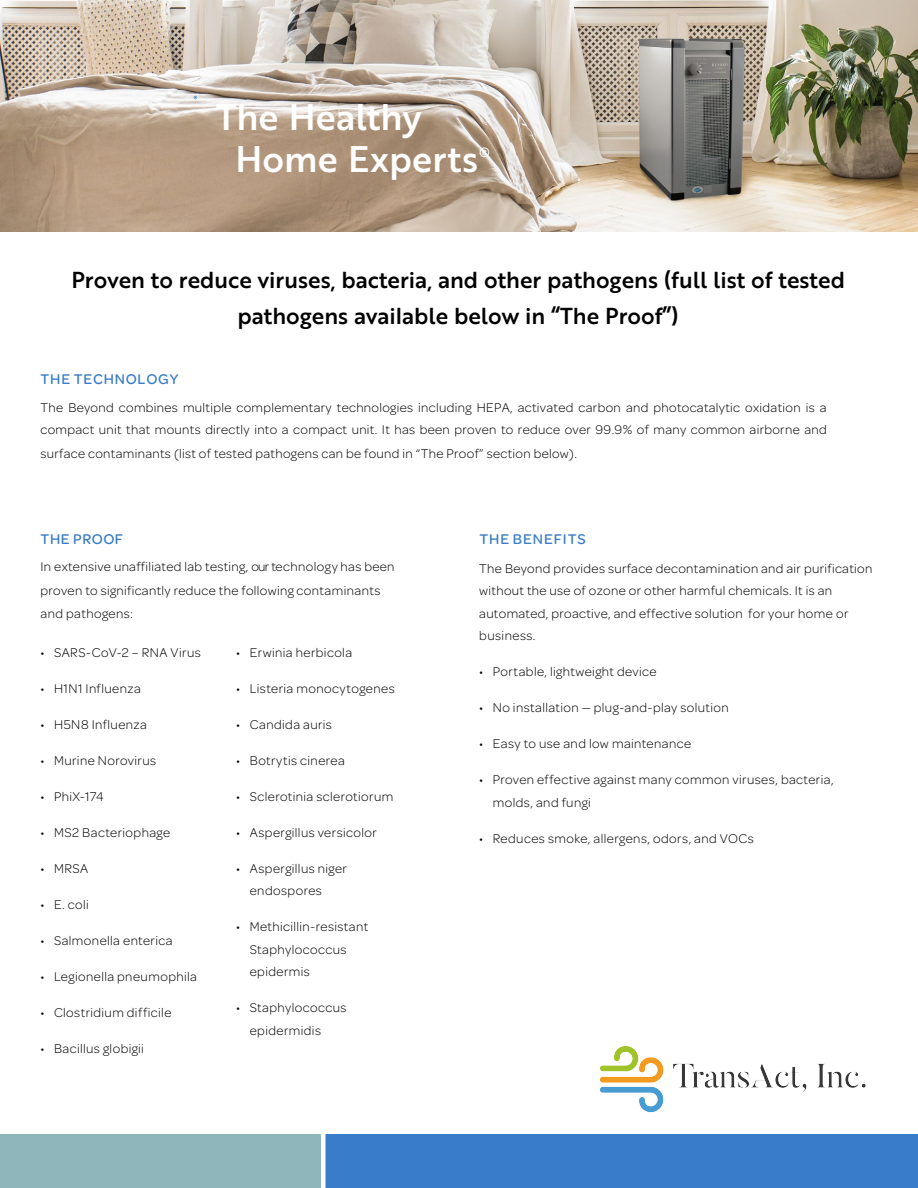
<style>
.page{position:relative;width:918px;height:1188px;background:#fff}
.page>*{position:absolute;margin:0;border:0;box-sizing:border-box;transform-origin:0 0}
.t1{font:36px/42px "Brother 1816 Medium";letter-spacing:.005em;color:#fff}
.t2{font:22.5px/36px "Brother 1816 Medium";color:#000;text-align:center}
.t3{font:500 15px "Omnes";letter-spacing:.05em;color:#397cc9}
.t4{font:300 13.5px/22.5px "Omnes";letter-spacing:.025em;color:#000}
.t5{font:13.05px "Brother 1816 Medium";color:#fff}
</style>
<div class="page">
<img style="left:0;top:1px;width:917px;height:231px">
<div style="left:0;top:1134px;width:918px;height:54px;background:#397cc9"></div>
<div style="left:0;top:1134px;width:324px;height:54px;background:#8fb6bb"></div>
<div style="left:321px;top:1132px;width:5px;height:56px;background:#fff"></div>
<img style="left:600px;top:1046px;width:266px;height:67px">
<h1 class="t1" style="left:235px;top:94px;width:244px;text-indent:-19px">The Healthy<br>Home Experts</h1>
<p class="t5" style="left:479px;top:142px;width:12px">®</p>
<h2 class="t2" style="left:71px;top:261px;width:775px">Proven to reduce viruses, bacteria, and other pathogens (full list of tested pathogens available below in “The Proof”)</h2>
<p class="t3" style="left:41px;top:369px;width:139px">THE TECHNOLOGY</p>
<p class="t4" style="left:40px;top:395px;width:788px">The Beyond combines multiple complementary technologies including HEPA, activated carbon and photocatalytic oxidation is a compact unit that mounts directly into a compact unit. It has been proven to reduce over 99.9% of many common airborne and</p>
<p class="t4" style="left:40px;top:442px;width:538px">surface contaminants (list of tested pathogens can be found in “The Proof” section below).</p>
<p class="t3" style="left:41px;top:528px;width:84px">THE PROOF</p>
<p class="t4" style="left:41px;top:554px;width:356px;line-height:24.2px">In extensive unaffiliated lab testing, our technology has been proven to significantly reduce the following contaminants</p>
<p class="t4" style="left:41px;top:601px;width:94px">and pathogens:</p>
<p class="t4" style="left:40px;top:640px;width:162px">• SARS-CoV-2 – RNA Virus</p>
<p class="t4" style="left:40px;top:676px;width:102px">• H1N1 Influenza</p>
<p class="t4" style="left:40px;top:712px;width:108px">• H5N8 Influenza</p>
<p class="t4" style="left:40px;top:748px;width:117px">• Murine Norovirus</p>
<p class="t4" style="left:40px;top:784px;width:65px">• PhiX-174</p>
<p class="t4" style="left:40px;top:820px;width:131px">• MS2 Bacteriophage</p>
<p class="t4" style="left:40px;top:856px;width:49px">• MRSA</p>
<p class="t4" style="left:40px;top:892px;width:50px">• E. coli</p>
<p class="t4" style="left:40px;top:928px;width:134px">• Salmonella enterica</p>
<p class="t4" style="left:40px;top:964px;width:158px">• Legionella pneumophila</p>
<p class="t4" style="left:40px;top:1000px;width:132px">• Clostridium difficile</p>
<p class="t4" style="left:40px;top:1036px;width:105px">• Bacillus globigii</p>
<p class="t4" style="left:236px;top:640px;width:117px">• Erwinia herbicola</p>
<p class="t4" style="left:236px;top:676px;width:160px">• Listeria monocytogenes</p>
<p class="t4" style="left:236px;top:712px;width:97px">• Candida auris</p>
<p class="t4" style="left:236px;top:748px;width:110px">• Botrytis cinerea</p>
<p class="t4" style="left:236px;top:784px;width:159px">• Sclerotinia sclerotiorum</p>
<p class="t4" style="left:236px;top:820px;width:142px">• Aspergillus versicolor</p>
<p class="t4" style="left:250px;top:856px;width:99px;text-indent:-14px">• Aspergillus niger endospores</p>
<p class="t4" style="left:250px;top:915px;width:120px;text-indent:-13px">• Methicillin-resistant<br>Staphylococcus epidermis</p>
<p class="t4" style="left:250px;top:996px;width:98px;text-indent:-14px">• Staphylococcus epidermidis</p>
<p class="t3" style="left:479px;top:528px;width:108px">THE BENEFITS</p>
<p class="t4" style="left:479px;top:556px;width:395px">The Beyond provides surface decontamination and air purification without the use of ozone or other harmful chemicals. It is an automated, proactive, and effective solution for your home or business.</p>
<p class="t4" style="left:479px;top:660px;width:179px">• Portable, lightweight device</p>
<p class="t4" style="left:479px;top:696px;width:251px">• No installation — plug-and-play solution</p>
<p class="t4" style="left:479px;top:732px;width:213px">• Easy to use and low maintenance</p>
<p class="t4" style="left:493px;top:768px;width:342px;text-indent:-14px">• Proven effective against many common viruses, bacteria, molds, and fungi</p>
<p class="t4" style="left:479px;top:826px;width:276px">• Reduces smoke, allergens, odors, and VOCs</p>
</div>
